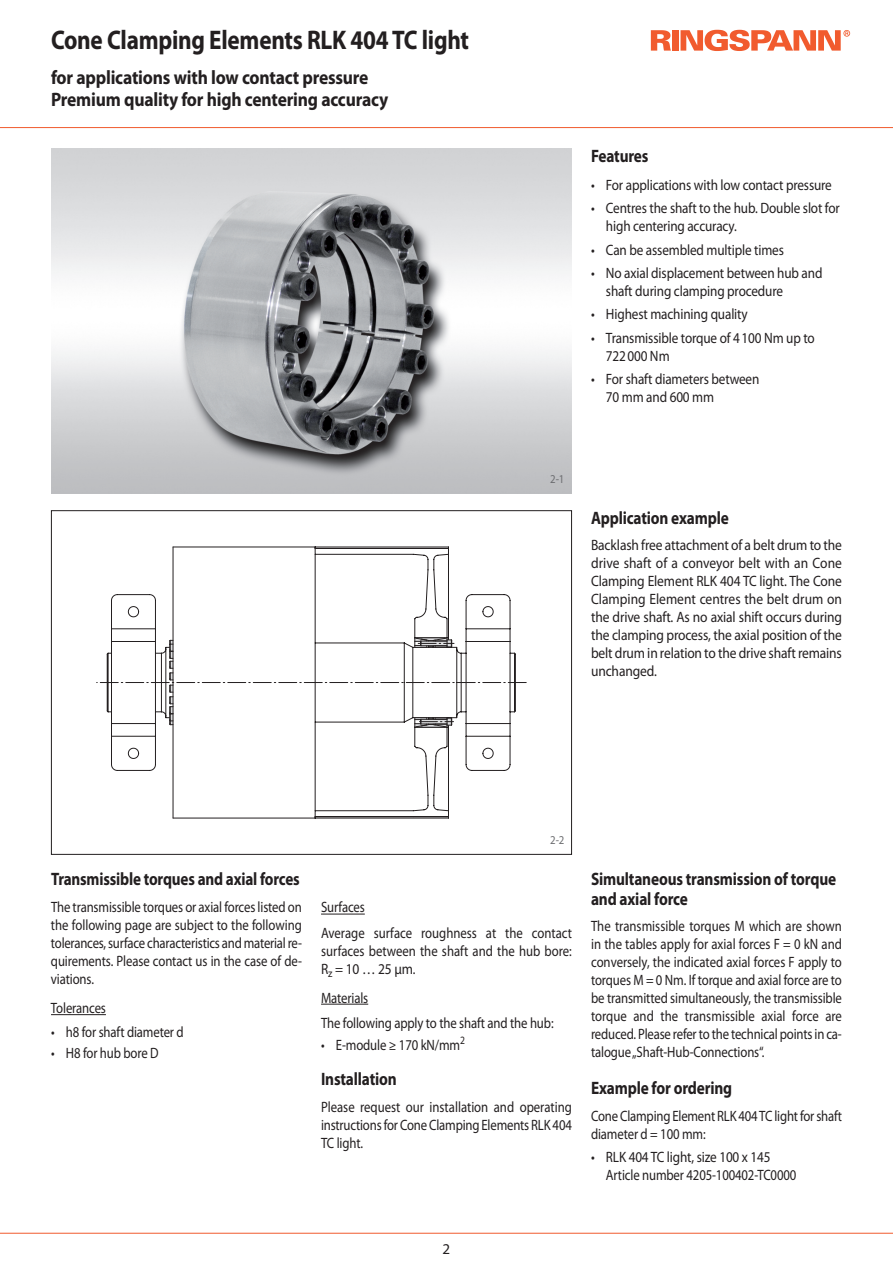
<style>
.page{position:relative;width:893px;height:1263px;background:#fff}
.page>*{position:absolute;margin:0;border:0;box-sizing:border-box;transform-origin:0 0}
.t1{font:700 27px "Myriad Pro";letter-spacing:-.01em;color:#231f20;scale:.86 1}
.t2{font:700 19.5px/22.2px "Myriad Pro";letter-spacing:-.01em;color:#231f20;scale:.9 1}
.t3{font:700 18px/19.5px "Myriad Pro";letter-spacing:-.01em;color:#231f20;scale:.85 1}
.t4{font:700 18px "Myriad Pro";letter-spacing:-.01em;color:#231f20;scale:.84 1}
.t5{font:15px/18px "Myriad Pro";letter-spacing:-.01em;color:#231f20;scale:.85 1}
.t6{font:15px/18px "Myriad Pro";letter-spacing:-.01em;color:#231f20;scale:.88 1}
.t7{font:15px/18px "Myriad Pro";letter-spacing:-.01em;color:#231f20;text-align:justify;scale:.9 1}
.t8{font:15px "Myriad Pro";letter-spacing:-.01em;color:#231f20}
.t9{font:12px "Myriad Pro";color:#6c6d70;scale:.9 1}
</style>
<div class="page">
<hr style="left:0;top:127px;width:893px;height:1px;background:#f15b2e">
<hr style="left:0;top:1233px;width:893px;height:1px;background:#f15b2e">
<img style="left:51px;top:149px;width:521px;height:344px">
<svg style="left:111px;top:547px;width:400px;height:271px"></svg>
<hr style="left:173px;top:682px;width:1px;height:136px;background:#231f20">
<hr style="left:173px;top:547px;width:1px;height:135px;background:#231f20">
<svg style="left:97px;top:637px;width:429px;height:91px"></svg>
<svg style="left:678px;top:30px;width:3px;height:21px"></svg>
<svg style="left:651px;top:30px;width:20px;height:21px"></svg>
<div style="left:672px;top:30px;width:6px;height:21px;background:#f15b2e"></div>
<svg style="left:681px;top:30px;width:169px;height:21px"></svg>
<hr style="left:321px;top:914px;width:44px;height:1px;background:#231f20">
<hr style="left:321px;top:1004px;width:47px;height:1px;background:#231f20">
<hr style="left:51px;top:1014px;width:55px;height:1px;background:#231f20">
<h1 class="t1" style="left:51px;top:30px;width:488px">Cone Clamping Elements RLK 404 TC light</h1>
<h2 class="t2" style="left:51px;top:68px;width:376px">for applications with low contact pressure<br>Premium quality for high centering accuracy</h2>
<p class="t3" style="left:591px;top:148px;width:69px">Features</p>
<p class="t6" style="left:591px;top:177px;width:275px">• For applications with low contact pressure</p>
<p class="t6" style="left:606px;top:200px;width:267px;text-indent:-15px">• Centres the shaft to the hub. Double slot for high centering accuracy.</p>
<p class="t6" style="left:591px;top:242px;width:221px">• Can be assembled multiple times</p>
<p class="t6" style="left:606px;top:265px;width:248px;text-indent:-15px">• No axial displacement between hub and shaft during clamping procedure</p>
<p class="t6" style="left:591px;top:306px;width:180px">• Highest machining quality</p>
<p class="t6" style="left:606px;top:330px;width:239px;text-indent:-15px">• Transmissible torque of 4100 Nm up to<br>722000 Nm</p>
<p class="t6" style="left:606px;top:371px;width:176px;text-indent:-15px">• For shaft diameters between<br>70 mm and 600 mm</p>
<p class="t9" style="left:550px;top:474px;width:17px">2-1</p>
<p class="t3" style="left:591px;top:509px;width:164px">Application example</p>
<p class="t7" style="left:591px;top:538px;width:280px">Backlash free attachment of a belt drum to the drive shaft of a conveyor belt with an Cone Clamping Element RLK 404 TC light. The Cone Clamping Element centres the belt drum on the drive shaft. As no axial shift occurs during the clamping process, the axial position of the belt drum in relation to the drive shaft remains unchanged.</p>
<p class="t4" style="left:51px;top:872px;width:298px">Transmissible torques and axial forces</p>
<p class="t5" style="left:51px;top:899px;width:297px;text-align:justify">The transmissible torques or axial forces listed on the following page are subject to the following tolerances, surface characteristics and material re&shy;quirements. Please contact us in the case of de&shy;viations.</p>
<p class="t5" style="left:51px;top:1000px;width:66px">Tolerances</p>
<p class="t5" style="left:51px;top:1024px;width:158px">• h8 for shaft diameter d</p>
<p class="t5" style="left:51px;top:1045px;width:128px">• H8 for hub bore D</p>
<p class="t9" style="left:550px;top:836px;width:17px">2-2</p>
<p class="t5" style="left:321px;top:896px;width:297px;line-height:25.5px">Surfaces<br>Average surface roughness at the contact</p>
<p class="t5" style="left:321px;top:943px;width:297px">surfaces between the shaft and the hub bore:<br>R<sub>z</sub> =10…25µm.</p>
<p class="t5" style="left:321px;top:986px;width:275px;line-height:25.5px">Materials<br>The following apply to the shaft and the hub:</p>
<p class="t5" style="left:321px;top:1037px;width:171px">• E-module ≥ 170 kN/mm<sup>2</sup></p>
<p class="t3" style="left:321px;top:1070px;width:91px">Installation</p>
<p class="t5" style="left:321px;top:1099px;width:297px;text-align:justify">Please request our installation and operating instructions for Cone Clamping Elements RLK 404<br>TC light.</p>
<p class="t3" style="left:591px;top:871px;width:290px">Simultaneous transmission of torque and axial force</p>
<p class="t5" style="left:591px;top:918px;width:297px;text-align:justify">The transmissible torques M which are shown in the tables apply for axial forces F = 0 kN and conversely, the indicated axial forces F apply to torques M = 0 Nm. If torque and axial force are to be transmitted simultaneously, the transmissible torque and the transmissible axial force are reduced. Please refer to the technical points in ca&shy;talogue„Shaft-Hub-Connections“.</p>
<p class="t3" style="left:591px;top:1079px;width:167px">Example for ordering</p>
<p class="t5" style="left:591px;top:1108px;width:297px">Cone Clamping Element RLK 404TC light for shaft diameter d = 100 mm:</p>
<p class="t6" style="left:606px;top:1149px;width:218px;text-indent:-15px">• RLK 404 TC light, size 100 x 145<br>Article number 4205-100402-TC0000</p>
<p class="t8" style="left:443px;top:1244px;width:9px">2</p>
</div>
